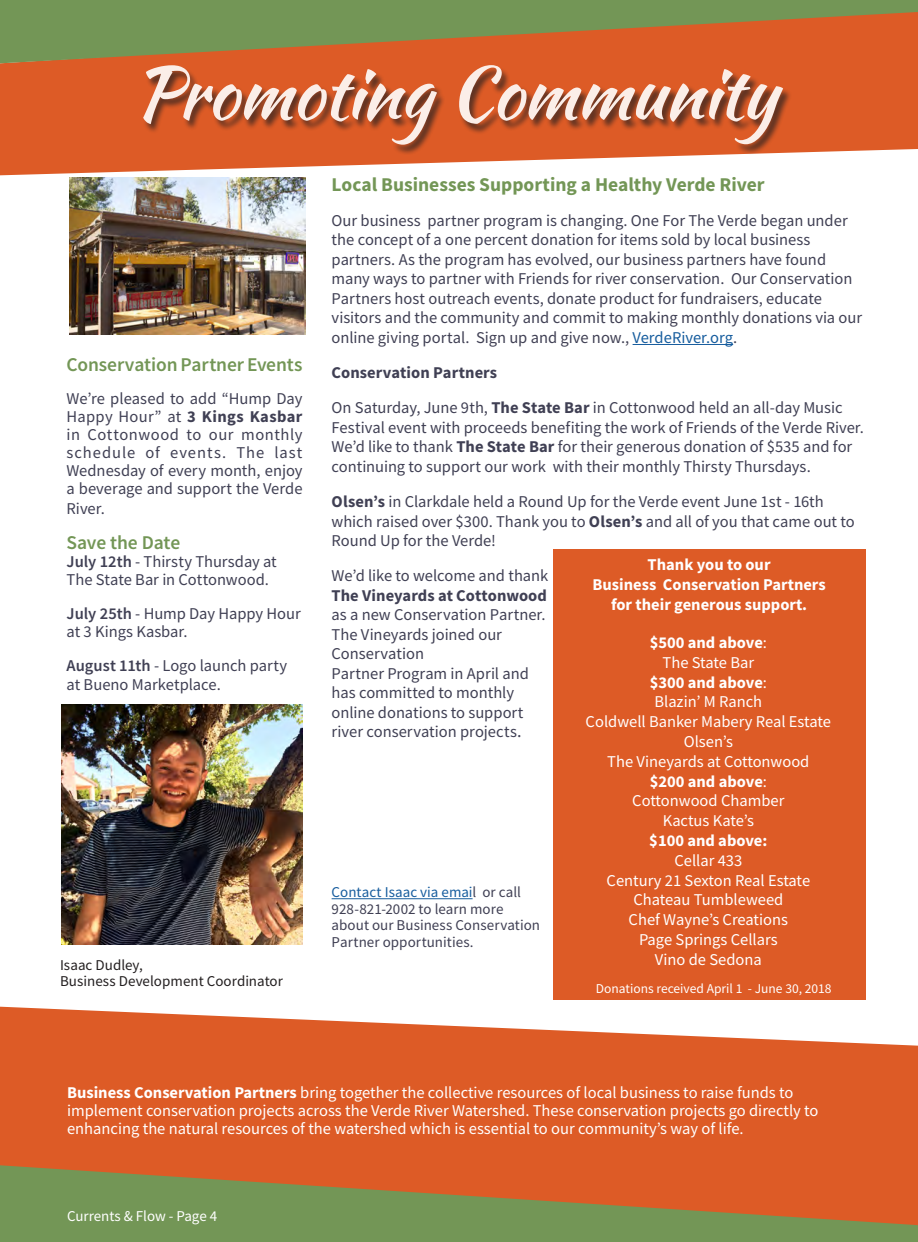
<style>
.page{position:relative;width:918px;height:1242px;background:#fff}
.page>*{position:absolute;margin:0;border:0;box-sizing:border-box;transform-origin:0 0}
.t1{font:72px "Kaushan Script";letter-spacing:-.02em;color:#fff}
.Head1{font:700 19.5px "Source Sans Pro";color:#739656}
.Head1-2{font:600 19.5px "Source Sans Pro";letter-spacing:-.01em;color:#739656}
.Head1-3{font:16.5px/19.5px "Source Sans Pro";color:#404054}
.t2{font:16.5px/18px "Source Sans Pro";color:#fff}
.t3{font:700 16.5px/19.8px "Source Sans Pro";color:#fff;text-align:center}
.Head1-4{font:700 16.5px "Source Sans Pro";letter-spacing:.005em;color:#404054}
.Head1-5{font:15px/16.5px "Source Sans Pro";letter-spacing:.005em;color:#404054}
.Head1-6{font:15px/16.5px "Source Sans Pro";letter-spacing:.005em;color:#231f20}
.t4{font:15px "Source Sans Pro";color:#fff}
.t5{font:13.5px "Source Sans Pro";color:#fff}
.s1{font-weight:700}
.s2{font-weight:600}
.s3{color:#175d9e}
.s4{font-size:18px}
.s5{font-weight:400}
</style>
<div class="page">
<svg style="left:0;top:64px;width:918px;height:112px;fill:#dd5b26"></svg>
<svg style="left:0;top:1006px;width:918px;height:158px;background:#e16f41"></svg>
<svg style="left:0;top:1164px;width:918px;height:78px;background:#9c7e43"></svg>
<svg style="left:0;top:0;width:918px;height:64px;background:#9e7d42"></svg>
<div style="left:143px;top:67px;width:649px;height:89px;background:#231f20;opacity:.75"></div>
<div style="left:553px;top:550px;width:313px;height:450px;background:#dd5b26"></div>
<hr style="left:633px;top:344px;width:100px;height:1px;background:#175d9e">
<img style="left:69px;top:178px;width:236px;height:157px">
<img style="left:61px;top:704px;width:242px;height:241px">
<hr style="left:332px;top:898px;width:141px;height:1px;background:#175d9e">
<h1 class="t1" style="left:134px;top:40px;width:644px">Promoting Community</h1>
<p class="Head1-2" style="left:67px;top:351px;width:237px">Conservation Partner Events</p>
<p class="Head1-3" style="left:67px;top:390px;width:238px;line-height:18px;text-align:justify">We’re pleased to add “Hump Day Happy Hour” at <span class="s1">3 Kings Kasbar </span>in Cottonwood to our monthly schedule of events. The last Wednesday of every month, enjoy a beverage and support the Verde</p>
<p class="Head1-3" style="left:67px;top:499px;width:40px">River.</p>
<p class="Head1-2" style="left:67px;top:530px;width:115px">Save the Date</p>
<p class="Head1-3" style="left:67px;top:553px;width:212px;line-height:18px"><span class="s2">July 12th</span> - Thirsty Thursday at<br>The State Bar in Cottonwood.</p>
<p class="Head1-3" style="left:67px;top:604px;width:236px;line-height:18px"><span class="s2">July 25th</span> - Hump Day Happy Hour at 3 Kings Kasbar.</p>
<p class="Head1-3" style="left:67px;top:655px;width:222px"><span class="s2">August 11th</span> - Logo launch party at Bueno Marketplace.</p>
<p class="Head1-6" style="left:60px;top:956px;width:225px">Isaac Dudley,<br>Business Development Coordinator</p>
<p class="Head1" style="left:332px;top:171px;width:435px">Local Businesses Supporting a Healthy Verde River</p>
<p class="Head1-3" style="left:332px;top:211px;width:532px">Our business partner program is changing. One For The Verde began under the concept of a one percent donation for items sold by local business partners. As the program has evolved, our business partners have found many ways to partner with Friends for river conservation. Our Conservation Partners host outreach events, donate product for fundraisers, educate visitors and the community and commit to making monthly donations via our online giving portal. Sign up and give now., <span class="s3">VerdeRiver.org</span>.</p>
<p class="Head1-4" style="left:332px;top:361px;width:167px">Conservation Partners</p>
<p class="Head1-3" style="left:332px;top:398px;width:534px">On Saturday, June 9th, <span class="s1">The State Bar</span> in Cottonwood held an all-day Music Festival event with proceeds benefiting the work of Friends of the Verde River.<br>We’d like to thank <span class="s1">The State Bar</span> for their generous donation of $535 and for continuing to support our work with their monthly Thirsty Thursdays.</p>
<p class="Head1-3" style="left:332px;top:492px;width:525px"><span class="s1">Olsen’s</span> in Clarkdale held a Round Up for the Verde event June 1st - 16th which raised over $300. Thank you to <span class="s1">Olsen’s</span> and all of you that came out to<br>Round Up for the Verde!</p>
<p class="Head1-3" style="left:332px;top:566px;width:218px">We’d like to welcome and thank<br><span class="s1">The Vineyards at Cottonwood </span>as a new Conservation Partner.<br>The Vineyards joined our<br>Conservation<br>Partner Program in April and has committed to monthly online donations to support river conservation projects<span class="s4">.</span></p>
<p class="t3" style="left:593px;top:554px;width:235px">Thank you to our<br>Business Conservation Partners for their generous support.</p>
<p class="t3" style="left:650px;top:632px;width:119px">$500 and above<span class="s5">:</span></p>
<p class="t2" style="left:663px;top:653px;width:93px">The State Bar</p>
<p class="t3" style="left:650px;top:672px;width:119px">$300 and above<span class="s5">:</span></p>
<p class="t2" style="left:654px;top:693px;width:109px">Blazin’ M Ranch</p>
<p class="t2" style="left:586px;top:713px;width:247px">Coldwell Banker Mabery Real Estate</p>
<p class="t2" style="left:684px;top:733px;width:51px">Olsen’s</p>
<p class="t2" style="left:607px;top:752px;width:204px">The Vineyards at Cottonwood</p>
<p class="t3" style="left:650px;top:771px;width:119px">$200 and above<span class="s5">:</span></p>
<p class="t2" style="left:632px;top:792px;width:154px">Cottonwood Chamber</p>
<p class="t2" style="left:663px;top:812px;width:93px">Kactus Kate’s</p>
<p class="t3" style="left:649px;top:830px;width:120px">$100 and above:</p>
<p class="t2" style="left:674px;top:851px;width:69px">Cellar 433</p>
<p class="t2" style="left:607px;top:871px;width:205px">Century 21 Sexton Real Estate</p>
<p class="t2" style="left:633px;top:891px;width:152px">Chateau Tumbleweed</p>
<p class="t2" style="left:629px;top:911px;width:161px">Chef Wayne’s Creations</p>
<p class="t2" style="left:639px;top:930px;width:140px;line-height:19.8px;text-align:center">Page Springs Cellars<br>Vino de Sedona</p>
<p class="Head1-5" style="left:332px;top:884px;width:210px"><span class="s3">Contact Isaac via emai</span>l or call<br>928-821-2002 to learn more about our Business Conservation<br>Partner opportunities.</p>
<p class="t5" style="left:596px;top:980px;width:237px">Donations received April 1 - June 30, 2018</p>
<p class="t2" style="left:67px;top:1083px;width:753px"><span class="s1">Business Conservation Partners</span> bring together the collective resources of local business to raise funds to implement conservation projects across the Verde River Watershed. These conservation projects go directly to enhancing the natural resources of the watershed which is essential to our community’s way of life.</p>
<p class="t4" style="left:67px;top:1207px;width:152px">Currents &amp; Flow - Page 4</p>
</div>
